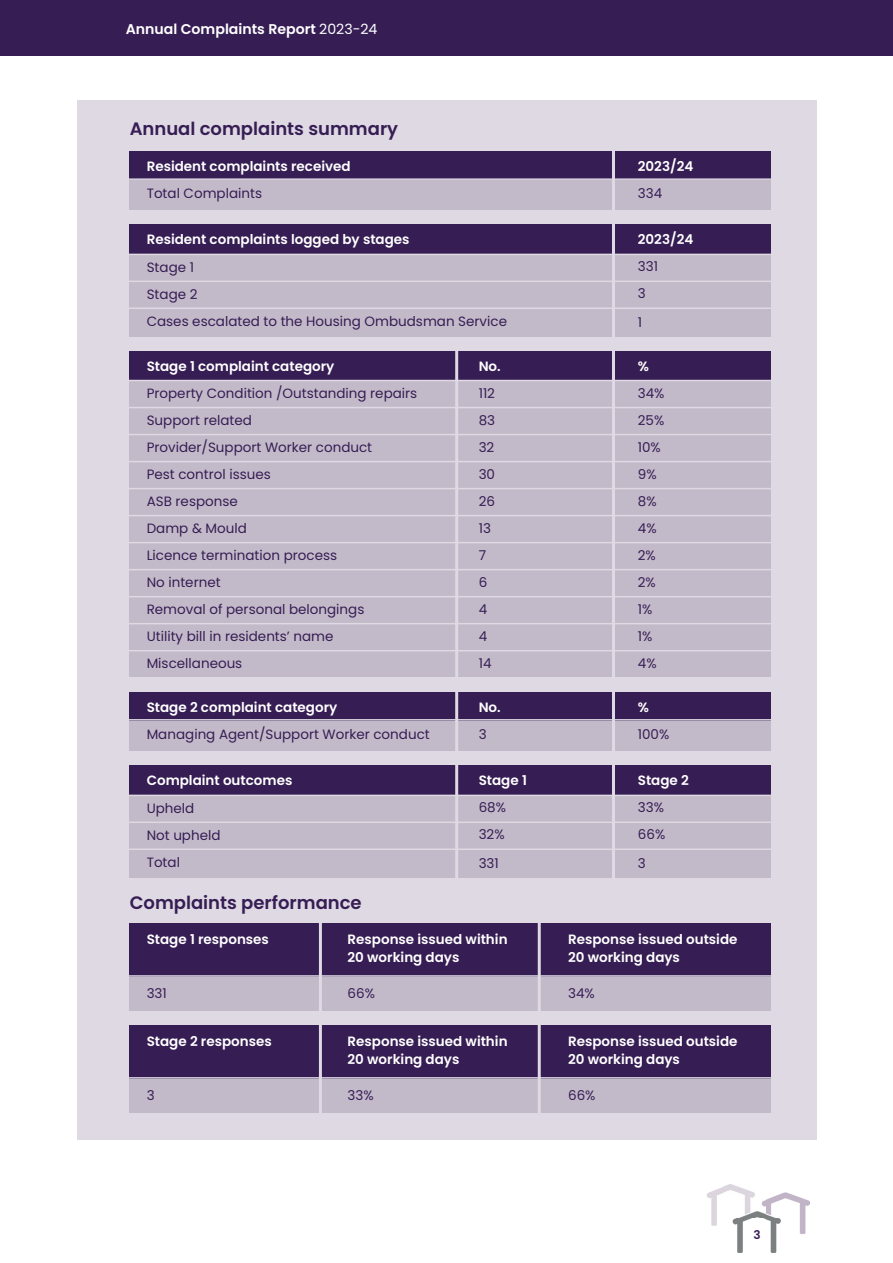
<style>
.page{position:relative;width:893px;height:1263px;background:#fff}
.page>*{position:absolute;margin:0;border:0;box-sizing:border-box;transform-origin:0 0}
.t1{font:600 18px "Poppins";color:#361d54}
.t2{font:600 14.1px "Poppins";color:#fff}
.t3{font:13.5px/27px "Poppins";color:#361d54}
.t4{font:600 13.5px/18px "Poppins";color:#fff}
.t5{font:600 12px "Poppins";color:#361d54}
.s1{font-weight:400}
</style>
<div class="page">
<div style="left:77px;top:100px;width:739px;height:1040px;background:#ded9e2"></div>
<div style="left:130px;top:375px;width:641px;height:302px;background:#c3bac9"></div>
<div style="left:130px;top:174px;width:641px;height:36px;background:#c3bac9"></div>
<div style="left:130px;top:975px;width:641px;height:36px;background:#c3bac9"></div>
<div style="left:130px;top:1077px;width:641px;height:36px;background:#c3bac9"></div>
<div style="left:130px;top:715px;width:641px;height:36px;background:#c3bac9"></div>
<div style="left:130px;top:247px;width:641px;height:89px;background:#c3bac9"></div>
<div style="left:130px;top:788px;width:641px;height:89px;background:#c3bac9"></div>
<img style="left:707px;top:1184px;width:102px;height:68px">
<div style="left:0;top:0;width:893px;height:56px;background:#361d54"></div>
<div style="left:130px;top:151px;width:641px;height:29px;background:#361d54"></div>
<div style="left:130px;top:924px;width:641px;height:53px;background:#361d54"></div>
<div style="left:130px;top:1025px;width:641px;height:53px;background:#361d54"></div>
<div style="left:130px;top:692px;width:641px;height:28px;background:#361d54"></div>
<div style="left:130px;top:351px;width:641px;height:29px;background:#361d54"></div>
<div style="left:130px;top:225px;width:641px;height:30px;background:#361d54"></div>
<div style="left:130px;top:766px;width:641px;height:30px;background:#361d54"></div>
<hr style="left:126px;top:178px;width:655px;height:2px;background:#ded9e2">
<hr style="left:126px;top:975px;width:655px;height:2px;background:#ded9e2">
<hr style="left:126px;top:1077px;width:655px;height:1px;background:#ded9e2">
<hr style="left:126px;top:719px;width:655px;height:1px;background:#ded9e2">
<hr style="left:126px;top:380px;width:655px;height:1px;background:#ded9e2">
<hr style="left:126px;top:407px;width:655px;height:1px;background:#ded9e2">
<hr style="left:126px;top:434px;width:655px;height:1px;background:#ded9e2">
<hr style="left:126px;top:461px;width:655px;height:1px;background:#ded9e2">
<hr style="left:126px;top:488px;width:655px;height:1px;background:#ded9e2">
<hr style="left:126px;top:515px;width:655px;height:1px;background:#ded9e2">
<hr style="left:126px;top:542px;width:655px;height:1px;background:#ded9e2">
<hr style="left:126px;top:569px;width:655px;height:1px;background:#ded9e2">
<hr style="left:126px;top:596px;width:655px;height:1px;background:#ded9e2">
<hr style="left:126px;top:623px;width:655px;height:1px;background:#ded9e2">
<hr style="left:126px;top:650px;width:655px;height:1px;background:#ded9e2">
<hr style="left:126px;top:254px;width:664px;height:1px;background:#ded9e2">
<hr style="left:126px;top:795px;width:664px;height:1px;background:#ded9e2">
<hr style="left:126px;top:281px;width:664px;height:1px;background:#ded9e2">
<hr style="left:126px;top:821px;width:664px;height:2px;background:#ded9e2">
<hr style="left:126px;top:307px;width:664px;height:2px;background:#ded9e2">
<hr style="left:126px;top:848px;width:664px;height:2px;background:#ded9e2">
<hr style="left:612px;top:124px;width:3px;height:222px;background:#ded9e2">
<hr style="left:319px;top:915px;width:3px;height:110px;background:#ded9e2">
<hr style="left:319px;top:1017px;width:3px;height:110px;background:#ded9e2">
<hr style="left:538px;top:915px;width:3px;height:110px;background:#ded9e2">
<hr style="left:538px;top:1017px;width:3px;height:110px;background:#ded9e2">
<hr style="left:612px;top:621px;width:3px;height:278px;background:#ded9e2">
<hr style="left:612px;top:345px;width:3px;height:347px;background:#ded9e2">
<hr style="left:455px;top:346px;width:3px;height:541px;background:#ded9e2">
<p class="t2" style="left:126px;top:21px;width:253px">Annual Complaints Report <span class="s1">2023-24</span></p>
<h1 class="t1" style="left:130px;top:118px;width:270px">Annual complaints summary</h1>
<p class="t4" style="left:147px;top:157px;width:205px">Resident complaints received</p>
<p class="t3" style="left:147px;top:180px;width:117px">Total Complaints</p>
<p class="t4" style="left:147px;top:230px;width:264px">Resident complaints logged by stages</p>
<p class="t3" style="left:147px;top:254px;width:362px">Stage 1<br>Stage 2<br>Cases escalated to the Housing Ombudsman Service</p>
<p class="t4" style="left:147px;top:358px;width:189px">Stage 1 complaint category</p>
<p class="t3" style="left:147px;top:380px;width:272px">Property Condition /Outstanding repairs<br>Support related<br>Provider/Support Worker conduct<br>Pest control issues<br>ASB response<br>Damp &amp; Mould<br>Licence termination process<br>No internet<br>Removal of personal belongings<br>Utility bill in residents’ name<br>Miscellaneous</p>
<p class="t4" style="left:147px;top:698px;width:192px">Stage 2 complaint category</p>
<p class="t3" style="left:147px;top:721px;width:285px">Managing Agent/Support Worker conduct</p>
<p class="t4" style="left:147px;top:771px;width:147px">Complaint outcomes</p>
<p class="t3" style="left:147px;top:795px;width:75px">Upheld<br>Not upheld<br>Total</p>
<h1 class="t1" style="left:130px;top:892px;width:234px">Complaints performance</h1>
<p class="t4" style="left:479px;top:357px;width:24px">No.</p>
<p class="t3" style="left:479px;top:379px;width:18px">112<br>83<br>32<br>30<br>26<br>13<br>7<br>6<br>4<br>4<br>14</p>
<p class="t4" style="left:479px;top:698px;width:24px">No.</p>
<p class="t3" style="left:479px;top:721px;width:9px">3</p>
<p class="t4" style="left:479px;top:771px;width:50px">Stage 1</p>
<p class="t3" style="left:479px;top:794px;width:29px">68%<br>32%</p>
<p class="t3" style="left:479px;top:849px;width:22px">331</p>
<p class="t4" style="left:147px;top:930px;width:124px">Stage 1 responses</p>
<p class="t3" style="left:147px;top:980px;width:22px">331</p>
<p class="t4" style="left:147px;top:1032px;width:127px">Stage 2 responses</p>
<p class="t3" style="left:147px;top:1082px;width:9px">3</p>
<p class="t4" style="left:348px;top:930px;width:162px">Response issued within<br>20 working days</p>
<p class="t3" style="left:348px;top:980px;width:29px">66%</p>
<p class="t4" style="left:348px;top:1032px;width:162px">Response issued within<br>20 working days</p>
<p class="t3" style="left:348px;top:1082px;width:28px">33%</p>
<p class="t4" style="left:638px;top:157px;width:57px">2023/24</p>
<p class="t3" style="left:638px;top:180px;width:26px">334</p>
<p class="t4" style="left:638px;top:230px;width:57px">2023/24</p>
<p class="t3" style="left:638px;top:253px;width:22px">331<br>3</p>
<p class="t3" style="left:638px;top:308px;width:6px">1</p>
<p class="t4" style="left:638px;top:357px;width:13px">%</p>
<p class="t3" style="left:638px;top:379px;width:28px">34%<br>25%<br>10%<br>9%<br>8%<br>4%<br>2%<br>2%<br>1%<br>1%<br>4%</p>
<p class="t4" style="left:638px;top:698px;width:13px">%</p>
<p class="t3" style="left:638px;top:721px;width:33px">100%</p>
<p class="t4" style="left:638px;top:771px;width:53px">Stage 2</p>
<p class="t3" style="left:638px;top:794px;width:29px">33%<br>66%</p>
<p class="t3" style="left:638px;top:849px;width:9px">3</p>
<p class="t4" style="left:568px;top:930px;width:171px">Response issued outside<br>20 working days</p>
<p class="t3" style="left:568px;top:980px;width:28px">34%</p>
<p class="t4" style="left:568px;top:1032px;width:171px">Response issued outside<br>20 working days</p>
<p class="t3" style="left:568px;top:1082px;width:29px">66%</p>
<p class="t5" style="left:753px;top:1228px;width:9px">3</p>
</div>
